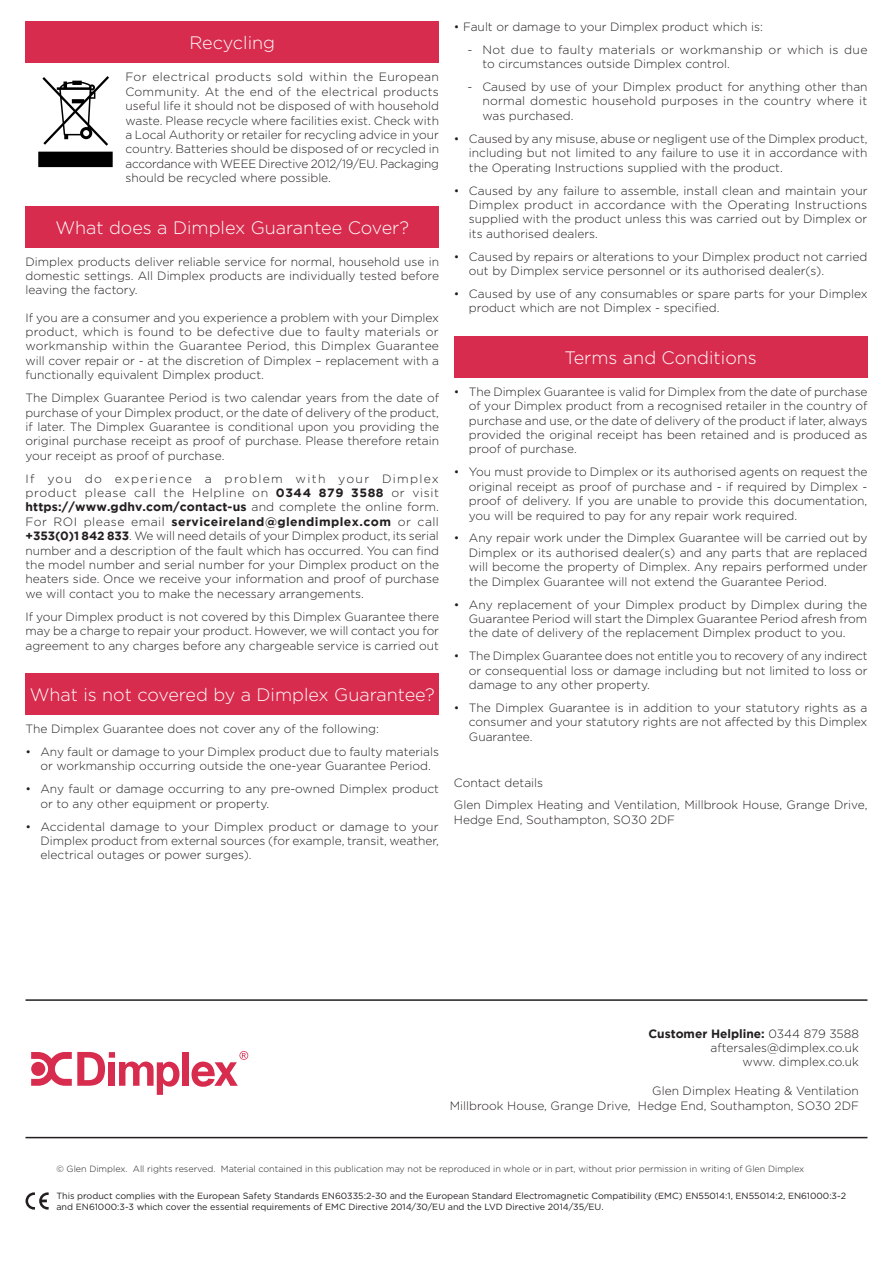
<style>
.page{position:relative;width:893px;height:1263px;background:#fff}
.page>*{position:absolute;margin:0;border:0;box-sizing:border-box;transform-origin:0 0}
.t1{font:300 18px "Gotham";color:#fff}
.adjusted_justificati{font:300 12px/14.4px "Gotham";color:#231f20;text-align:justify}
.t2{font:700 12px "Gotham";color:#231f20}
.t3{font:9px/10.8px "Gotham";color:#231f20}
.t4{font:300 9px "Gotham";color:#231f20}
.s1{font-weight:700}
.s2{font-weight:300}
</style>
<div class="page">
<div style="left:26px;top:21px;width:413px;height:42px;background:#d82c4e"></div>
<div style="left:26px;top:206px;width:413px;height:41px;background:#d82c4e"></div>
<div style="left:454px;top:336px;width:413px;height:42px;background:#d82c4e"></div>
<div style="left:26px;top:673px;width:413px;height:42px;background:#d82c4e"></div>
<svg style="left:38px;top:76px;width:75px;height:91px"></svg>
<hr style="left:26px;top:999px;width:841px;height:2px;background:#231f20">
<hr style="left:26px;top:1137px;width:841px;height:1px;background:#231f20">
<div style="left:182px;top:1052px;width:7px;height:34px;background:#d82c4e"></div>
<svg style="left:31px;top:1052px;width:148px;height:43px"></svg>
<svg style="left:192px;top:1051px;width:56px;height:36px"></svg>
<svg style="left:26px;top:1192px;width:23px;height:17px"></svg>
<p class="t1" style="left:189px;top:32px;width:87px">Recycling</p>
<p class="adjusted_justificati" style="left:125px;top:70px;width:315px">For electrical products sold within the European Community. At the end of the electrical products useful life it should not be disposed of with household waste. Please recycle where facilities exist. Check with a Local Authority or retailer for recycling advice in your country. Batteries should be disposed of or recycled in accordance with WEEE Directive 2012/19/EU. Packaging should be recycled where possible.</p>
<p class="t1" style="left:56px;top:216px;width:355px">What does a Dimplex Guarantee Cover?</p>
<p class="adjusted_justificati" style="left:26px;top:254px;width:415px">Dimplex products deliver reliable service for normal, household use in domestic settings. All Dimplex products are individually tested before leaving the factory.</p>
<p class="adjusted_justificati" style="left:26px;top:310px;width:415px">If you are a consumer and you experience a problem with your Dimplex product, which is found to be defective due to faulty materials or workmanship within the Guarantee Period, this Dimplex Guarantee will cover repair or - at the discretion of Dimplex – replacement with a functionally equivalent Dimplex product.</p>
<p class="adjusted_justificati" style="left:26px;top:390px;width:415px">The Dimplex Guarantee Period is two calendar years from the date of purchase of your Dimplex product, or the date of delivery of the product, if later. The Dimplex Guarantee is conditional upon you providing the original purchase receipt as proof of purchase. Please therefore retain your receipt as proof of purchase.</p>
<p class="adjusted_justificati" style="left:26px;top:471px;width:415px">If you do experience a problem with your Dimplex product please call the Helpline on <span class="s1">0344 879 3588</span> or visit <span class="s1">https://www.gdhv.com/contact-us</span> and complete the online form.<br>For ROI please email <span class="s1">serviceireland@glendimplex.com</span> or call <span class="s1">+353(0)1 842 833</span>. We will need details of your Dimplex product, its serial number and a description of the fault which has occurred. You can find the model number and serial number for your Dimplex product on the heaters side. Once we receive your information and proof of purchase we will contact you to make the necessary arrangements.</p>
<p class="adjusted_justificati" style="left:26px;top:609px;width:415px">If your Dimplex product is not covered by this Dimplex Guarantee there may be a charge to repair your product. However, we will contact you for agreement to any charges before any chargeable service is carried out</p>
<p class="t1" style="left:30px;top:683px;width:406px">What is not covered by a Dimplex Guarantee?</p>
<p class="adjusted_justificati" style="left:26px;top:721px;width:355px">The Dimplex Guarantee does not cover any of the following:</p>
<p class="adjusted_justificati" style="left:26px;top:744px;width:415px;text-align:center">• Any fault or damage to your Dimplex product due to faulty materials or workmanship occurring outside the one-year Guarantee Period.</p>
<p class="adjusted_justificati" style="left:41px;top:781px;width:400px;text-indent:-15px">• Any fault or damage occurring to any pre-owned Dimplex product or to any other equipment or property.</p>
<p class="adjusted_justificati" style="left:41px;top:819px;width:400px;text-indent:-15px">• Accidental damage to your Dimplex product or damage to your Dimplex product from external sources (for example, transit, weather, electrical outages or power surges).</p>
<p class="adjusted_justificati" style="left:454px;top:19px;width:310px">• Fault or damage to your Dimplex product which is:</p>
<p class="adjusted_justificati" style="left:482px;top:42px;width:387px;text-indent:-15px">- Not due to faulty materials or workmanship or which is due to circumstances outside Dimplex control.</p>
<p class="adjusted_justificati" style="left:482px;top:79px;width:387px;text-indent:-15px">- Caused by use of your Dimplex product for anything other than normal domestic household purposes in the country where it was purchased.</p>
<p class="adjusted_justificati" style="left:469px;top:131px;width:400px;text-indent:-15px">• Caused by any misuse, abuse or negligent use of the Dimplex product, including but not limited to any failure to use it in accordance with the Operating Instructions supplied with the product.</p>
<p class="adjusted_justificati" style="left:469px;top:183px;width:400px;text-indent:-15px">• Caused by any failure to assemble, install clean and maintain your Dimplex product in accordance with the Operating Instructions supplied with the product unless this was carried out by Dimplex or its authorised dealers.</p>
<p class="adjusted_justificati" style="left:469px;top:249px;width:400px;text-indent:-15px">• Caused by repairs or alterations to your Dimplex product not carried out by Dimplex service personnel or its authorised dealer(s).</p>
<p class="adjusted_justificati" style="left:469px;top:286px;width:400px;text-indent:-15px">• Caused by use of any consumables or spare parts for your Dimplex product which are not Dimplex - specified.</p>
<p class="t1" style="left:565px;top:346px;width:194px">Terms and Conditions</p>
<p class="adjusted_justificati" style="left:469px;top:384px;width:400px;text-indent:-15px">• The Dimplex Guarantee is valid for Dimplex from the date of purchase of your Dimplex product from a recognised retailer in the country of purchase and use, or the date of delivery of the product if later, always provided the original receipt has been retained and is produced as proof of purchase.</p>
<p class="adjusted_justificati" style="left:469px;top:464px;width:400px;text-indent:-15px">• You must provide to Dimplex or its authorised agents on request the original receipt as proof of purchase and - if required by Dimplex - proof of delivery. If you are unable to provide this documentation, you will be required to pay for any repair work required.</p>
<p class="adjusted_justificati" style="left:469px;top:531px;width:400px;text-indent:-15px">• Any repair work under the Dimplex Guarantee will be carried out by Dimplex or its authorised dealer(s) and any parts that are replaced will become the property of Dimplex. Any repairs performed under the Dimplex Guarantee will not extend the Guarantee Period.</p>
<p class="adjusted_justificati" style="left:469px;top:597px;width:400px;text-indent:-15px">• Any replacement of your Dimplex product by Dimplex during the Guarantee Period will start the Dimplex Guarantee Period afresh from the date of delivery of the replacement Dimplex product to you.</p>
<p class="adjusted_justificati" style="left:469px;top:648px;width:400px;text-indent:-15px">• The Dimplex Guarantee does not entitle you to recovery of any indirect or consequential loss or damage including but not limited to loss or damage to any other property.</p>
<p class="adjusted_justificati" style="left:469px;top:700px;width:400px;text-indent:-15px">• The Dimplex Guarantee is in addition to your statutory rights as a consumer and your statutory rights are not affected by this Dimplex Guarantee.</p>
<p class="adjusted_justificati" style="left:454px;top:775px;width:91px">Contact details</p>
<p class="adjusted_justificati" style="left:454px;top:798px;width:415px">Glen Dimplex Heating and Ventilation, Millbrook House, Grange Drive,<br>Hedge End, Southampton, SO30 2DF</p>
<p class="t2" style="left:648px;top:1026px;width:212px">Customer Helpline: <span class="s2">0344 879 3588</span></p>
<p class="adjusted_justificati" style="left:710px;top:1040px;width:150px">aftersales@dimplex.co.uk</p>
<p class="adjusted_justificati" style="left:742px;top:1055px;width:118px">www. dimplex.co.uk</p>
<p class="adjusted_justificati" style="left:652px;top:1083px;width:208px">Glen Dimplex Heating &amp; Ventilation</p>
<p class="adjusted_justificati" style="left:450px;top:1098px;width:411px">Millbrook House, Grange Drive, Hedge End, Southampton, SO30 2DF</p>
<p class="t4" style="left:56px;top:1163px;width:749px">© Glen Dimplex. All rights reserved. Material contained in this publication may not be reproduced in whole or in part, without prior permission in writing of Glen Dimplex</p>
<p class="t3" style="left:56px;top:1190px;width:791px">This product complies with the European Safety Standards EN60335:2-30 and the European Standard Electromagnetic Compatibility (EMC) EN55014:1, EN55014:2, EN61000:3-2 and EN61000:3-3 which cover the essential requirements of EMC Directive 2014/30/EU and the LVD Directive 2014/35/EU.</p>
</div>
